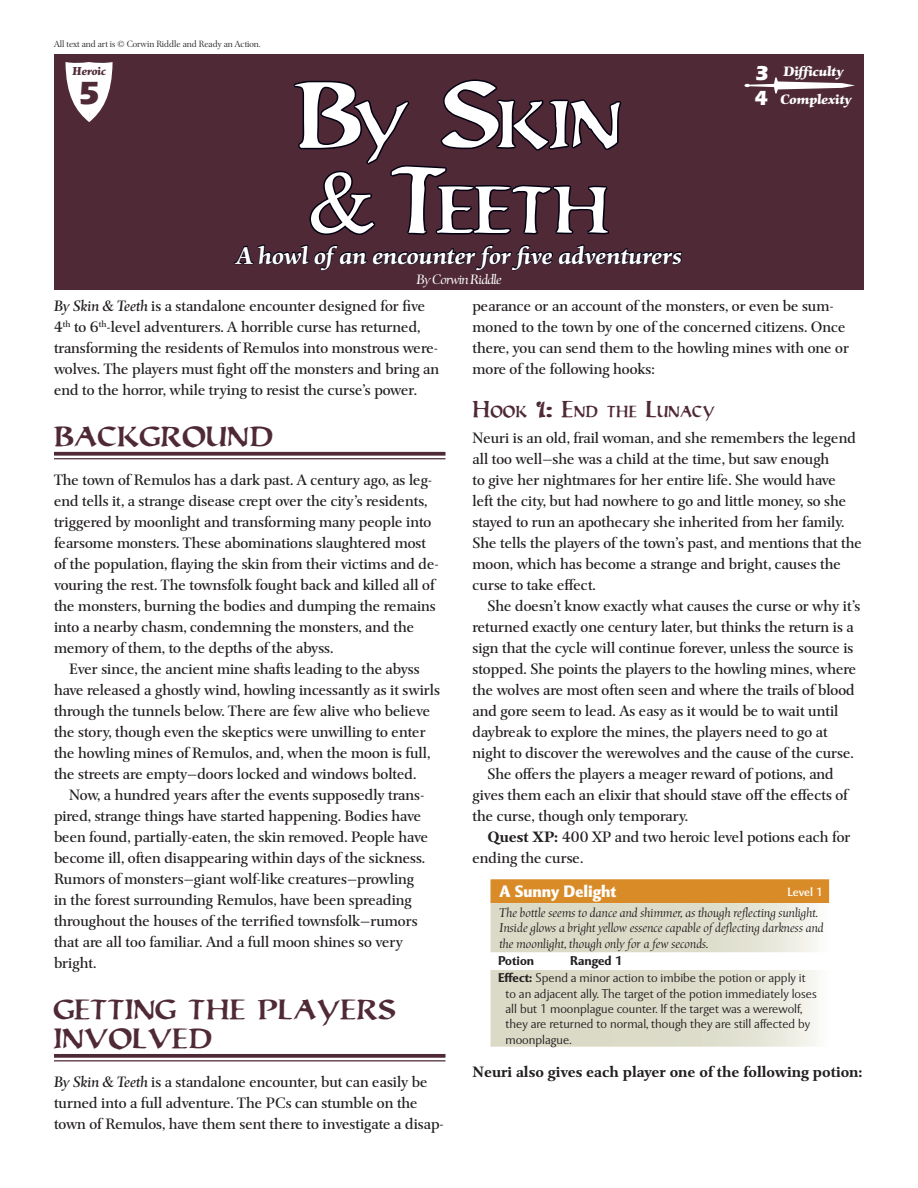
<style>
.page{position:relative;width:918px;height:1188px;background:#fff}
.page>*{position:absolute;margin:0;border:0;box-sizing:border-box;transform-origin:0 0}
.t1{font:56.7px "Ravenna";color:#fff}
.t2{font:700 33px "Eras ITC";color:#4f2a36}
.t3{font:italic 700 24px "Mentor Std";color:#fff}
.Chapter_Header{font:24px/28.8px "Ravenna";color:#4f2a36}
.t4{font:700 21px "Eras ITC";color:#fff}
.t5{font:900 16.5px "Mentor Sans Std";color:#fff;scale:.95 1}
.t6{font:15px/21px "Mentor Std";color:#231f20}
.t7{font:700 15px "Mentor Std";color:#231f20}
.Hook_Header{font:13.8px "Ravenna";color:#4f2a36;scale:.91 1}
.t8{font:italic 900 13.5px "Mentor";color:#fff}
.t9{font:italic 300 13.5px "Mentor Std";letter-spacing:-.05em;color:#fff;scale:1.11 1}
.t10{font:300 12.75px/15.3px "Mentor Sans Std";color:#231f20}
.t11{font:12.75px/15.3px "Mentor Light Italic Os F";letter-spacing:.01em;color:#231f20}
.t12{font:700 12.75px "Mentor Sans Std";color:#231f20}
.t13{font:12px "Mentor Sans Std";color:#fff}
.t14{font:italic 900 11.55px "Mentor";color:#4f2a36;scale:.95 1}
.t15{font:300 9px "Mentor";color:#231f20}
.s1{font-size:81px}
.s2{font-family:"Calisto";font-size:85.5px}
.s3{font-style:italic}
.s4{font-size:19.8px}
.s5{font-family:"Ravie";font-size:19.8px}
.s6{font-weight:700}
</style>
<div class="page">
<div style="left:54px;top:55px;width:810px;height:235px;background:#4f2a36"></div>
<svg style="left:54px;top:452px;width:392px;height:4px;background:#5f3e48"></svg>
<hr style="left:54px;top:458px;width:392px;height:1px;background:#4f2a36">
<svg style="left:54px;top:1054px;width:392px;height:4px;background:#5b3843"></svg>
<hr style="left:54px;top:1060px;width:392px;height:1px;background:#4f2a36">
<svg style="left:744px;top:77px;width:111px;height:16px"></svg>
<svg style="left:66px;top:62px;width:47px;height:60px"></svg>
<div style="left:82px;top:73px;width:15px;height:39px;background:#fff"></div>
<svg style="left:234px;top:79px;width:449px;height:192px"></svg>
<div style="left:490px;top:879px;width:339px;height:24px;background:#d98b28"></div>
<svg style="left:490px;top:903px;width:329px;height:144px;background:#e3e3d4"></svg>
<p class="t15" style="left:54px;top:38px;width:208px">All text and art is © Corwin Riddle and Ready an Action.</p>
<p class="t14" style="left:72px;top:64px;width:37px">Heroic</p>
<p class="t8" style="left:783px;top:62px;width:62px">Difficulty</p>
<p class="t2" style="left:79px;top:74px;width:23px">5</p>
<p class="t4" style="left:755px;top:61px;width:15px">3</p>
<p class="t4" style="left:754px;top:86px;width:15px">4</p>
<p class="t8" style="left:780px;top:90px;width:73px">Complexity</p>
<p class="t1" style="left:295px;top:87px;width:329px"><span class="s1">B</span>Y <span class="s1">S</span>KIN</p>
<p class="t1" style="left:309px;top:173px;width:301px"><span class="s2">&amp;</span><span class="s1">T</span>EETH</p>
<p class="t3" style="left:236px;top:239px;width:447px">A howl of an encounter for five adventurers</p>
<p class="t9" style="left:417px;top:270px;width:78px">By Corwin Riddle</p>
<p class="t6" style="left:54px;top:295px;width:387px"><span class="s3">By Skin &amp; Teeth</span> is a standalone encounter designed for five 4<sup>th</sup> to 6<sup>th</sup>-level adventurers. A horrible curse has returned, transforming the residents of Remulos into monstrous were&shy;wolves. The players must fight off the monsters and bring an end to the horror, while trying to resist the curse’s power.</p>
<p class="Chapter_Header" style="left:54px;top:423px;width:221px">BACKGROUND</p>
<p class="t6" style="left:54px;top:469px;width:380px">The town of Remulos has a dark past. A century ago, as leg-</p>
<p class="t6" style="left:54px;top:490px;width:375px">end tells it, a strange disease crept over the city’s residents,</p>
<p class="t6" style="left:54px;top:511px;width:379px">triggered by moonlight and transforming many people into</p>
<p class="t6" style="left:54px;top:532px;width:374px">fearsome monsters. These abominations slaughtered most</p>
<p class="t6" style="left:54px;top:553px;width:386px">of the population, flaying the skin from their victims and de-</p>
<p class="t6" style="left:54px;top:574px;width:382px">vouring the rest. The townsfolk fought back and killed all of</p>
<p class="t6" style="left:54px;top:595px;width:383px">the monsters, burning the bodies and dumping the remains</p>
<p class="t6" style="left:54px;top:616px;width:362px">into a nearby chasm, condemning the monsters, and the</p>
<p class="t6" style="left:54px;top:637px;width:281px">memory of them, to the depths of the abyss.</p>
<p class="t6" style="left:69px;top:658px;width:352px">Ever since, the ancient mine shafts leading to the abyss</p>
<p class="t6" style="left:54px;top:679px;width:387px">have released a ghostly wind, howling incessantly as it swirls</p>
<p class="t6" style="left:54px;top:700px;width:378px">through the tunnels below. There are few alive who believe</p>
<p class="t6" style="left:54px;top:721px;width:373px">the story, though even the skeptics were unwilling to enter</p>
<p class="t6" style="left:54px;top:742px;width:378px">the howling mines of Remulos, and, when the moon is full,</p>
<p class="t6" style="left:54px;top:763px;width:364px">the streets are empty—doors locked and windows bolted.</p>
<p class="t6" style="left:69px;top:784px;width:357px">Now, a hundred years after the events supposedly trans-</p>
<p class="t6" style="left:54px;top:805px;width:369px">pired, strange things have started happening. Bodies have</p>
<p class="t6" style="left:54px;top:826px;width:376px">been found, partially-eaten, the skin removed. People have</p>
<p class="t6" style="left:54px;top:847px;width:373px">become ill, often disappearing within days of the sickness.</p>
<p class="t6" style="left:54px;top:868px;width:362px">Rumors of monsters—giant wolf-like creatures—prowling</p>
<p class="t6" style="left:54px;top:889px;width:359px">in the forest surrounding Remulos, have been spreading</p>
<p class="t6" style="left:54px;top:910px;width:365px">throughout the houses of the terrified townsfolk—rumors</p>
<p class="t6" style="left:54px;top:931px;width:350px">that are all too familiar. And a full moon shines so very</p>
<p class="t6" style="left:54px;top:952px;width:44px">bright.</p>
<p class="Chapter_Header" style="left:54px;top:997px;width:344px">GETTING THE PLAYERS<br>INVOLVED</p>
<p class="t6" style="left:54px;top:1071px;width:391px"><span class="s3">By Skin &amp; Teeth</span> is a standalone encounter, but can easily be turned into a full adventure. The PCs can stumble on the town of Remulos, have them sent there to investigate a disap-</p>
<p class="t6" style="left:472px;top:295px;width:378px">pearance or an account of the monsters, or even be sum&shy;moned to the town by one of the concerned citizens. Once there, you can send them to the howling mines with one or more of the following hooks:</p>
<p class="Hook_Header" style="left:472px;top:403px;width:268px"><span class="s4">H</span>OOK <span class="s5">1:</span> <span class="s4">E</span>ND THE <span class="s4">L</span>UNACY</p>
<p class="t6" style="left:472px;top:427px;width:385px">Neuri is an old, frail woman, and she remembers the legend</p>
<p class="t6" style="left:472px;top:448px;width:358px">all too well—she was a child at the time, but saw enough</p>
<p class="t6" style="left:472px;top:469px;width:365px">to give her nightmares for her entire life. She would have</p>
<p class="t6" style="left:472px;top:490px;width:375px">left the city, but had nowhere to go and little money, so she</p>
<p class="t6" style="left:472px;top:511px;width:373px">stayed to run an apothecary she inherited from her family.</p>
<p class="t6" style="left:472px;top:532px;width:391px">She tells the players of the town’s past, and mentions that the</p>
<p class="t6" style="left:472px;top:553px;width:370px">moon, which has become a strange and bright, causes the</p>
<p class="t6" style="left:472px;top:574px;width:125px">curse to take effect.</p>
<p class="t6" style="left:488px;top:595px;width:374px">She doesn’t know exactly what causes the curse or why it’s</p>
<p class="t6" style="left:472px;top:616px;width:383px">returned exactly one century later, but thinks the return is a</p>
<p class="t6" style="left:472px;top:637px;width:383px">sign that the cycle will continue forever, unless the source is</p>
<p class="t6" style="left:472px;top:658px;width:385px">stopped. She points the players to the howling mines, where</p>
<p class="t6" style="left:472px;top:679px;width:384px">the wolves are most often seen and where the trails of blood</p>
<p class="t6" style="left:472px;top:700px;width:367px">and gore seem to lead. As easy as it would be to wait until</p>
<p class="t6" style="left:472px;top:721px;width:357px">daybreak to explore the mines, the players need to go at</p>
<p class="t6" style="left:472px;top:742px;width:383px">night to discover the werewolves and the cause of the curse.</p>
<p class="t6" style="left:488px;top:763px;width:348px">She offers the players a meager reward of potions, and</p>
<p class="t6" style="left:472px;top:784px;width:377px">gives them each an elixir that should stave off the effects of</p>
<p class="t6" style="left:472px;top:805px;width:217px">the curse, though only temporary.</p>
<p class="t6" style="left:488px;top:826px;width:365px"><span class="s6">Quest XP:</span> 400 XP and two heroic level potions each for</p>
<p class="t6" style="left:472px;top:847px;width:112px">ending the curse.</p>
<p class="t5" style="left:500px;top:880px;width:125px">A Sunny Delight</p>
<p class="t13" style="left:788px;top:884px;width:37px">Level 1</p>
<p class="t11" style="left:500px;top:905px;width:326px">The bottle seems to dance and shimmer, as though reflecting sunlight.<br>Inside glows a bright yellow essence capable of deflecting darkness and the moonlight, though only for a few seconds.</p>
<p class="t12" style="left:498px;top:952px;width:38px">Potion</p>
<p class="t12" style="left:570px;top:952px;width:54px">Ranged 1</p>
<p class="t10" style="left:506px;top:971px;width:313px;text-indent:-8px"><span class="s6">Effect:</span> Spend a minor action to imbibe the potion or apply it to an adjacent ally. The target of the potion immediately loses all but 1 moonplague counter. If the target was a werewolf, they are returned to normal, though they are still affected by moonplague.</p>
<p class="t7" style="left:472px;top:1062px;width:391px">Neuri also gives each player one of the following potion:</p>
</div>
